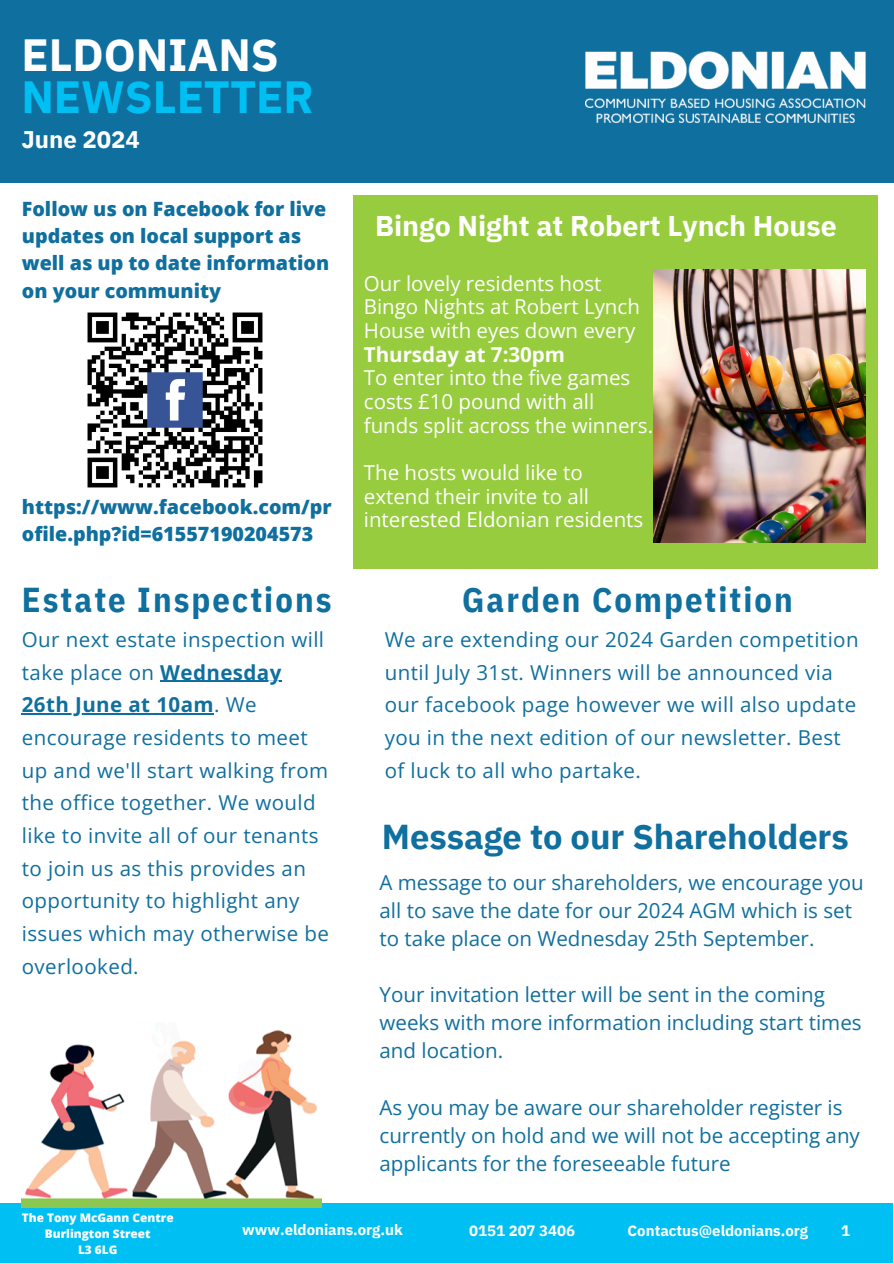
<style>
.page{position:relative;width:894px;height:1264px;background:#fff}
.page>*{position:absolute;margin:0;border:0;box-sizing:border-box;transform-origin:0 0}
.t1{font:700 45px/41.7px "IBM Plex Sans";color:#00c0f3}
.t2{font:700 34.5px "IBM Plex Sans Cond";letter-spacing:.06em;color:#0f6f9e}
.t3{font:700 34.5px "IBM Plex Sans";color:#0f6f9e}
.t4{font:700 28.5px "IBM Plex Sans";color:#fff}
.t5{font:700 24px "IBM Plex Sans";color:#fff}
.t6{font:20.55px/32.7px "Open Sans";letter-spacing:.02em;color:#0f6f9e}
.t7{font:20.55px/28.2px "Open Sans";color:#0f6f9e}
.t8{font:20.55px/23.7px "Open Sans";color:#fff}
.t9{font:800 19.65px/27px "Open Sans";color:#0f6f9e}
.t10{font:700 15px "IBM Plex Sans";color:#fff}
.t11{font:800 11.85px "Open Sans";color:#fff}
.s1{color:#fff}
.s2{font-weight:700}
</style>
<div class="page">
<div style="left:0;top:0;width:893px;height:183px;background:#0f6f9e"></div>
<img style="left:585px;top:52px;width:279px;height:71px">
<div style="left:0;top:1203px;width:892px;height:59px;background:#00c0f3"></div>
<div style="left:353px;top:195px;width:524px;height:374px;background:#96cc3d"></div>
<img style="left:653px;top:269px;width:211px;height:274px">
<img style="left:87px;top:312px;width:176px;height:176px">
<img style="left:21px;top:1030px;width:300px;height:177px">
<hr style="left:160px;top:681px;width:122px;height:1px;background:#0f6f9e">
<hr style="left:22px;top:713px;width:192px;height:1px;background:#0f6f9e">
<h6 class="t1" style="left:21px;top:34px;width:294px"><span class="s1">ELDONIANS<br></span>NEWSLETTER</h6>
<h6 class="t5" style="left:21px;top:123px;width:120px">June 2024</h6>
<p class="t9" style="left:22px;top:195px;width:309px">Follow us on Facebook for live updates on local support as well as up to date information on your community</p>
<h3 class="t9" style="left:22px;top:492px;width:311px">https://www.facebook.com/pr ofile.php?id=61557190204573</h3>
<p class="t2" style="left:22px;top:576px;width:311px">Estate Inspections</p>
<p class="t6" style="left:22px;top:622px;width:308px">Our next estate inspection will take place on <span class="s2">Wednesday<br>26th June at 10am</span>. We encourage residents to meet up and we'll start walking from the office together. We would like to invite all of our tenants to join us as this provides an opportunity to highlight any issues which may otherwise be overlooked.</p>
<h5 class="t4" style="left:375px;top:206px;width:463px">Bingo Night at Robert Lynch House</h5>
<h5 class="t8" style="left:364px;top:271px;width:290px">Our lovely residents host<br>Bingo Nights at Robert Lynch<br>House with eyes down every<br><span class="s2">Thursday at 7:30pm<br></span>To enter into the five games costs £10 pound with all funds split across the winners.</h5>
<h2 class="t8" style="left:364px;top:460px;width:281px">The hosts would like to extend their invite to all interested Eldonian residents</h2>
<h6 class="t2" style="left:462px;top:576px;width:332px">Garden Competition</h6>
<h6 class="t6" style="left:384px;top:622px;width:475px">We are extending our 2024 Garden competition until July 31st. Winners will be announced via our facebook page however we will also update you in the next edition of our newsletter. Best of luck to all who partake.</h6>
<p class="t3" style="left:382px;top:813px;width:468px">Message to our Shareholders</p>
<h5 class="t7" style="left:379px;top:867px;width:485px">A message to our shareholders, we encourage you all to save the date for our 2024 AGM which is set to take place on Wednesday 25th September.</h5>
<h2 class="t7" style="left:379px;top:980px;width:483px">Your invitation letter will be sent in the coming weeks with more information including start times and location.</h2>
<h2 class="t7" style="left:379px;top:1092px;width:482px">As you may be aware our shareholder register is currently on hold and we will not be accepting any applicants for the foreseeable future</h2>
<p class="t11" style="left:22px;top:1209px;width:153px">The Tony McGann Centre</p>
<p class="t11" style="left:45px;top:1225px;width:107px">Burlington Street</p>
<p class="t11" style="left:78px;top:1240px;width:41px">L3 6LG</p>
<p class="t10" style="left:51px;top:1212px;width:162px">www.eldonians.org.uk</p>
<h4 class="t10" style="left:837px;top:1212px;width:10px">1</h4>
<h5 class="t10" style="left:242px;top:1219px;width:162px">www.eldonians.org.uk</h5>
<h5 class="t10" style="left:469px;top:1220px;width:107px">0151 207 3406</h5>
<h5 class="t10" style="left:627px;top:1220px;width:182px">Contactus@eldonians.org</h5>
<h6 class="t10" style="left:840px;top:1220px;width:10px">1</h6>
</div>
